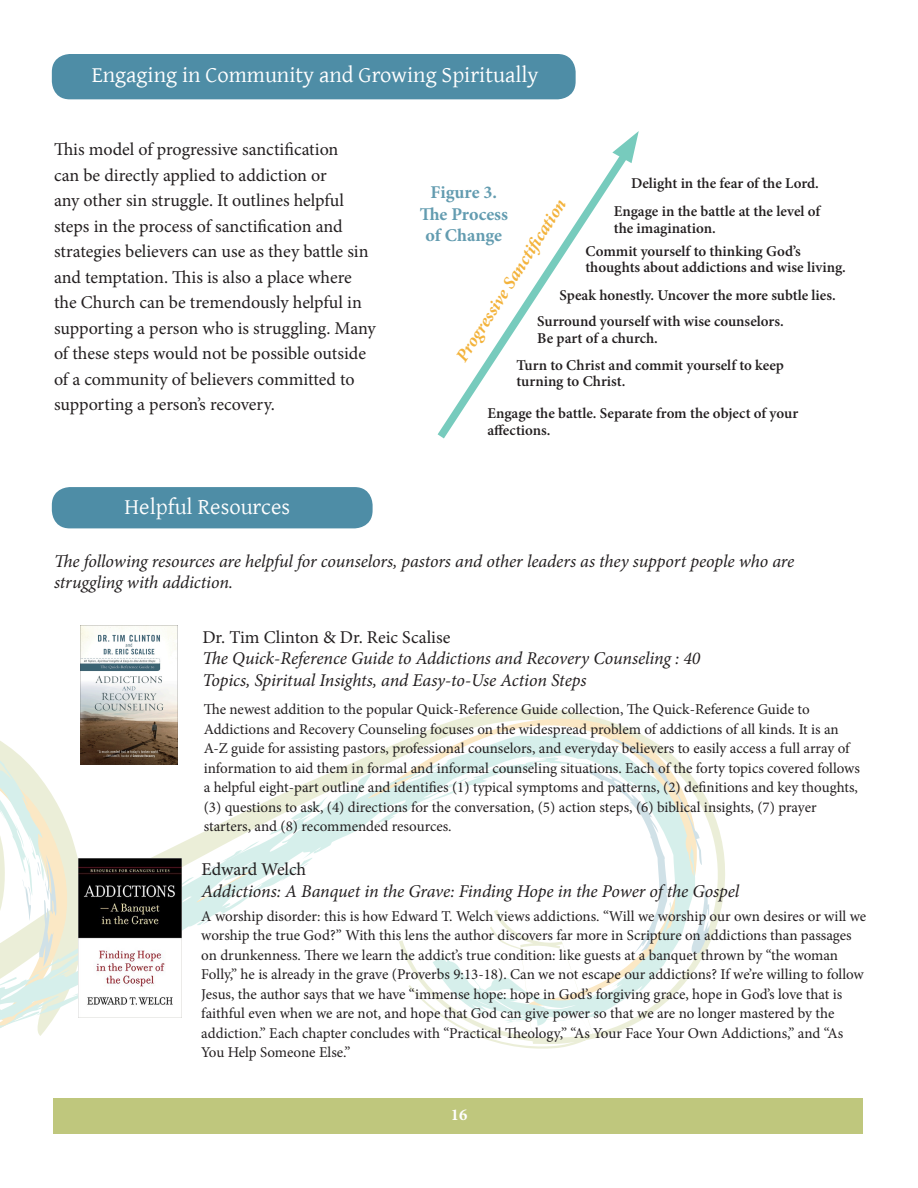
<style>
.page{position:relative;width:918px;height:1188px;background:#fff}
.page>*{position:absolute;margin:0;border:0;box-sizing:border-box;transform-origin:0 0}
.t1{font:22.5px "Gentium";color:#fff}
.t2{font:18px/25.5px "Minion Pro";color:#231f20}
.t3{font:italic 18px/21.6px "Minion Pro";letter-spacing:-.01em;color:#231f20}
.t4{font:700 18px/21.6px "Minion Pro";color:#639cb0;text-align:center}
.t5{font:italic 700 18px "Minion Pro";color:#f3b33c}
.t6{font:700 16.5px "Minion Pro";color:#fff}
.t7{font:15px/19.5px "Minion Pro";color:#231f20}
.t8{font:600 15px/16.5px "Minion Pro";color:#231f20}
</style>
<div class="page">
<svg style="left:0;top:716px;width:695px;height:333px"></svg>
<svg style="left:37px;top:855px;width:19px;height:111px"></svg>
<svg style="left:23px;top:879px;width:8px;height:42px"></svg>
<svg style="left:202px;top:918px;width:9px;height:7px"></svg>
<svg style="left:239px;top:893px;width:11px;height:6px"></svg>
<svg style="left:294px;top:861px;width:15px;height:8px"></svg>
<svg style="left:201px;top:865px;width:15px;height:9px"></svg>
<svg style="left:584px;top:738px;width:126px;height:219px"></svg>
<div style="left:54px;top:1099px;width:809px;height:35px;background:#bfc77d"></div>
<div style="left:52px;top:487px;width:321px;height:41px;background:#4e8da6;border-radius:18px"></div>
<img style="left:79px;top:859px;width:103px;height:159px">
<img style="left:81px;top:625px;width:96px;height:139px">
<svg style="left:437px;top:163px;width:187px;height:276px"></svg>
<svg style="left:612px;top:131px;width:27px;height:32px"></svg>
<div style="left:52px;top:54px;width:524px;height:45px;background:#4e8da6;border-radius:18px"></div>
<p class="t1" style="left:92px;top:58px;width:448px">Engaging in Community and Growing Spiritually</p>
<p class="t2" style="left:54px;top:137px;width:323px">This model of progressive sanctification<br>can be directly applied to addiction or<br>any other sin struggle. It outlines helpful steps in the process of sanctification and strategies believers can use as they battle sin and temptation. This is also a place where the Church can be tremendously helpful in supporting a person who is struggling. Many of these steps would not be possible outside of a community of believers committed to supporting a person’s recovery.</p>
<p class="t1" style="left:125px;top:490px;width:167px">Helpful Resources</p>
<p class="t8" style="left:631px;top:175px;width:189px">Delight in the fear of the Lord.</p>
<p class="t8" style="left:614px;top:203px;width:208px">Engage in the battle at the level of the imagination.</p>
<p class="t8" style="left:585px;top:242px;width:262px">Commit yourself to thinking God’s thoughts about addictions and wise living.</p>
<p class="t8" style="left:560px;top:287px;width:278px">Speak honestly. Uncover the more subtle lies.</p>
<p class="t8" style="left:537px;top:313px;width:248px">Surround yourself with wise counselors.<br>Be part of a church.</p>
<p class="t8" style="left:517px;top:357px;width:269px">Turn to Christ and commit yourself to keep turning to Christ.</p>
<p class="t8" style="left:487px;top:405px;width:312px">Engage the battle. Separate from the object of your affections.</p>
<p class="t4" style="left:431px;top:181px;width:68px">Figure 3.</p>
<p class="t4" style="left:420px;top:203px;width:90px">The Process of Change</p>
<p class="t5" style="left:449px;top:352px;width:191px;rotate:-57deg">Progressive Sanctifi cation</p>
<p class="t3" style="left:54px;top:550px;width:742px">The following resources are helpful for counselors, pastors and other leaders as they support people who are struggling with addiction.</p>
<p class="t2" style="left:202px;top:624px;width:250px">Dr. Tim Clinton &amp; Dr. Reic Scalise</p>
<p class="t3" style="left:202px;top:648px;width:500px">The Quick-Reference Guide to Addictions and Recovery Counseling : 40<br>Topics, Spiritual Insights, and Easy-to-Use Action Steps</p>
<p class="t7" style="left:204px;top:700px;width:658px">The newest addition to the popular Quick-Reference Guide collection, The Quick-Reference Guide to Addictions and Recovery Counseling focuses on the widespread problem of addictions of all kinds. It is an A-Z guide for assisting pastors, professional counselors, and everyday believers to easily access a full array of information to aid them in formal and informal counseling situations. Each of the forty topics covered follows a helpful eight-part outline and identifies (1) typical symptoms and patterns, (2) definitions and key thoughts, (3) questions to ask, (4) directions for the conversation, (5) action steps, (6) biblical insights, (7) prayer starters, and (8) recommended resources.</p>
<p class="t2" style="left:201px;top:857px;width:106px">Edward Welch</p>
<p class="t3" style="left:201px;top:880px;width:539px">Addictions: A Banquet in the Grave: Finding Hope in the Power of the Gospel</p>
<p class="t7" style="left:201px;top:906px;width:667px">A worship disorder: this is how Edward T. Welch views addictions. “Will we worship our own desires or will we worship the true God?” With this lens the author discovers far more in Scripture on addictions than passages on drunkenness. There we learn the addict’s true condition: like guests at a banquet thrown by “the woman Folly,” he is already in the grave (Proverbs 9:13-18). Can we not escape our addictions? If we’re willing to follow Jesus, the author says that we have “immense hope: hope in God’s forgiving grace, hope in God’s love that is faithful even when we are not, and hope that God can give power so that we are no longer mastered by the addiction.” Each chapter concludes with “Practical Theology,” “As Your Face Your Own Addictions,” and “As You Help Someone Else.”</p>
<p class="t6" style="left:451px;top:1104px;width:18px">16</p>
</div>
